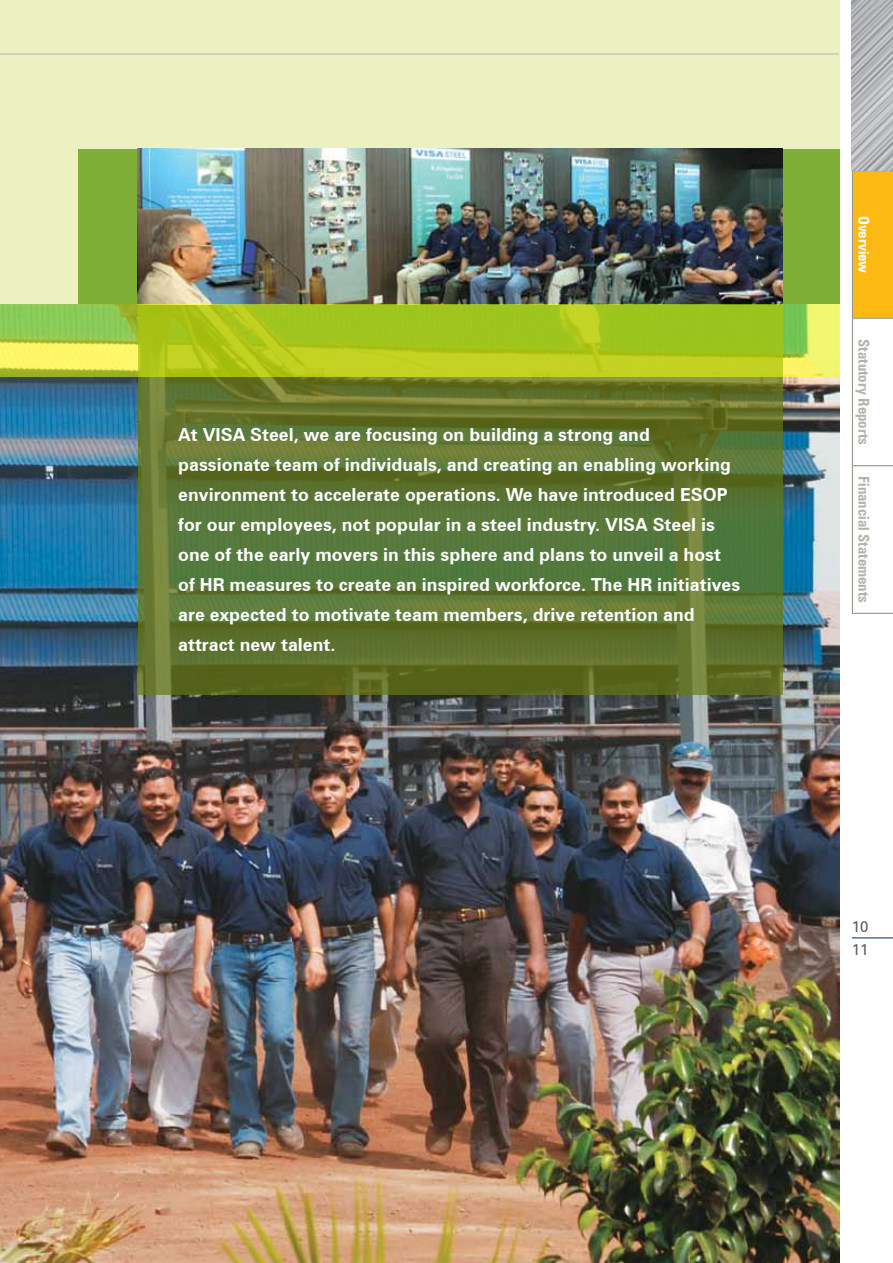
<style>
.page{position:relative;width:893px;height:1263px;background:#fff}
.page>*{position:absolute;margin:0;border:0;box-sizing:border-box;transform-origin:0 0}
.t1{font:700 18px/30px "Zurich BT";color:#fff}
.t2{font:700 condensed 15px "Zurich BT";color:#b3b3aa}
.t3{font:700 condensed 15px "Zurich BT";color:#fff}
.t4{font:15px/23.4px "Zurich BT";color:#58595b}
</style>
<div class="page">
<div style="left:0;top:0;width:839px;height:310px;background:#ecf1c2"></div>
<div style="left:78px;top:149px;width:761px;height:156px;background:#7eae35"></div>
<img style="left:0;top:377px;width:839px;height:886px">
<svg style="left:138px;top:377px;width:645px;height:317px;background:#5d7431"></svg>
<img style="left:138px;top:149px;width:645px;height:156px">
<svg style="left:0;top:305px;width:839px;height:72px;background:#b0cc2b"></svg>
<hr style="left:852px;top:937px;width:41px;height:1px;background:#004781">
<div style="left:852px;top:171px;width:41px;height:147px;background:#fdb913"></div>
<hr style="left:853px;top:170px;width:40px;height:1px;background:#96968c">
<hr style="left:852px;top:170px;width:1px;height:148px;background:#96968c">
<hr style="left:853px;top:318px;width:40px;height:1px;background:#96968c">
<hr style="left:852px;top:318px;width:1px;height:148px;background:#96968c">
<hr style="left:853px;top:465px;width:40px;height:1px;background:#96968c">
<hr style="left:853px;top:613px;width:40px;height:1px;background:#96968c">
<hr style="left:852px;top:466px;width:1px;height:148px;background:#96968c">
<hr style="left:0;top:54px;width:839px;height:1px;background:#b3b3aa">
<img style="left:852px;top:0;width:41px;height:170px">
<p class="t1" style="left:178px;top:420px;width:564px">At VISA Steel, we are focusing on building a strong and passionate team of individuals, and creating an enabling working environment to accelerate operations. We have introduced ESOP for our employees, not popular in a steel industry. VISA Steel is one of the early movers in this sphere and plans to unveil a host of HR measures to create an inspired workforce. The HR initiatives are expected to motivate team members, drive retention and attract new talent.</p>
<p class="t3" style="left:873px;top:216px;width:59px;rotate:90deg">Overview</p>
<p class="t2" style="left:873px;top:339px;width:108px;rotate:90deg">Statutory Reports</p>
<p class="t2" style="left:873px;top:476px;width:129px;rotate:90deg">Financial Statements</p>
<p class="t4" style="left:852px;top:915px;width:18px">10<br>11</p>
</div>
